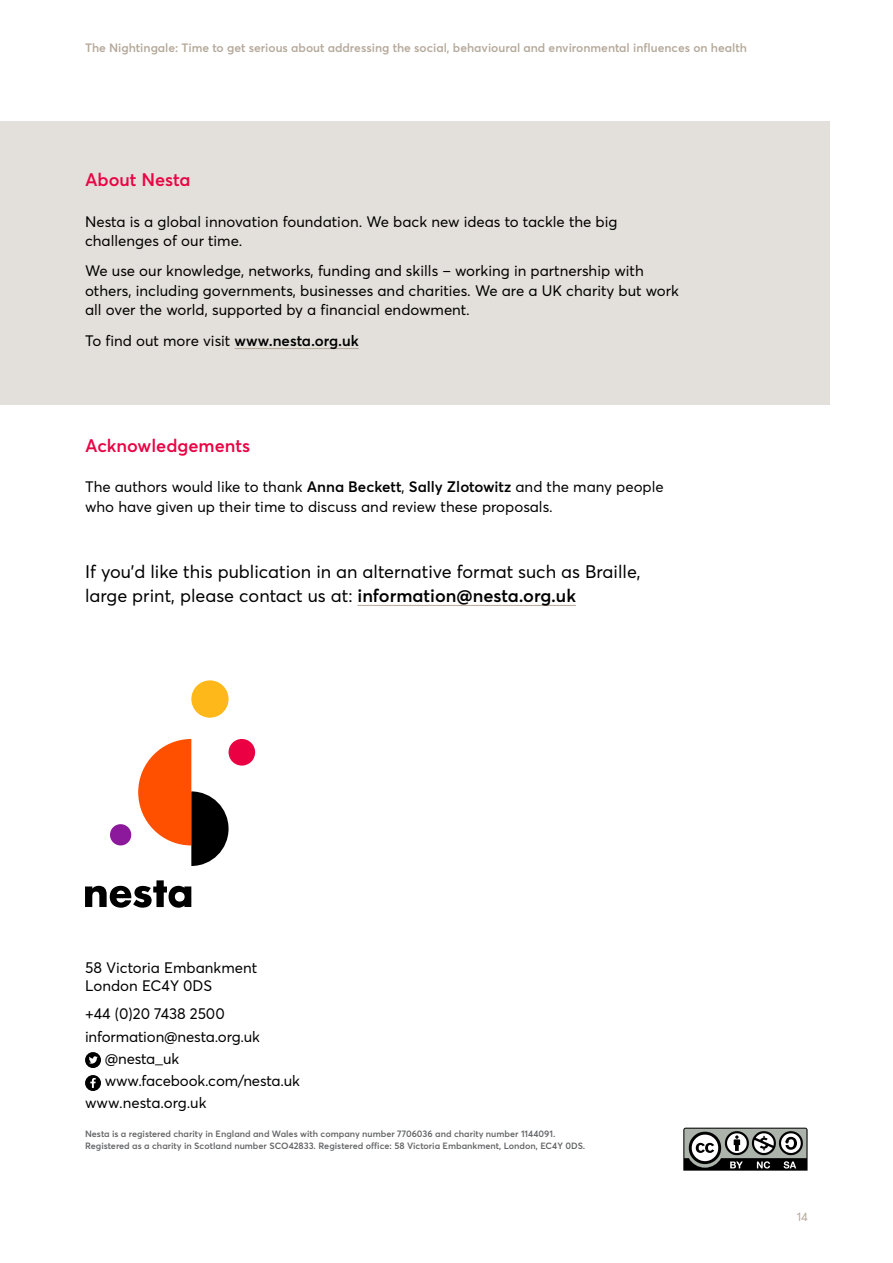
<style>
.page{position:relative;width:893px;height:1263px;background:#fff}
.page>*{position:absolute;margin:0;border:0;box-sizing:border-box;transform-origin:0 0}
.t1{font:18px/24px "Averta";color:#000}
.t2{font:600 18px "Averta";color:#e90445}
.t3{font:15.6px "Averta";letter-spacing:-.005em;color:#000;scale:.96 1}
.t4{font:15px/19.5px "Averta";color:#000}
.t5{font:600 12px "Averta";color:#b4a899}
.t6{font:12px "Averta";color:#b4a899}
.t7{font:600 9px/12px "Averta";color:#636466}
.s1{font-weight:600}
.s2{font-size:15.6px}
.s3{font-size:9.3px}
</style>
<div class="page">
<div style="left:0;top:121px;width:829px;height:284px;background:#e3dfda"></div>
<svg style="left:683px;top:1128px;width:124px;height:42px"></svg>
<div style="left:85px;top:1052px;width:16px;height:16px;background:#000;border-radius:50%"></div>
<svg style="left:89px;top:1056px;width:9px;height:8px"></svg>
<div style="left:85px;top:1075px;width:16px;height:16px;background:#000;border-radius:50%"></div>
<svg style="left:90px;top:1078px;width:6px;height:10px"></svg>
<hr style="left:235px;top:348px;width:124px;height:1px;background:#b4a899">
<hr style="left:357px;top:605px;width:219px;height:1px;background:#b4a899">
<div style="left:110px;top:824px;width:21px;height:21px;background:#8c189b;border-radius:50%"></div>
<div style="left:229px;top:739px;width:26px;height:26px;background:#ec0044;border-radius:50%"></div>
<div style="left:191px;top:680px;width:38px;height:38px;background:#ffb819;border-radius:50%"></div>
<svg style="left:138px;top:739px;width:91px;height:127px"></svg>
<svg style="left:85px;top:880px;width:106px;height:28px"></svg>
<p class="t5" style="left:85px;top:40px;width:663px">The Nightingale: Time to get serious about addressing the social, behavioural and environmental influences on health</p>
<p class="t2" style="left:85px;top:168px;width:107px">About Nesta</p>
<p class="t4" style="left:85px;top:212px;width:534px">Nesta is a global innovation foundation. We back new ideas to tackle the big challenges of our time.</p>
<p class="t4" style="left:85px;top:261px;width:595px">We use our knowledge, networks, funding and skills – working in partnership with others, including governments, businesses and charities. We are a UK charity but work all over the world, supported by a financial endowment.</p>
<p class="t4" style="left:85px;top:330px;width:275px">To find out more visit <span class="s1">www.nesta.org.uk</span></p>
<p class="t2" style="left:85px;top:434px;width:167px">Acknowledgements</p>
<p class="t4" style="left:85px;top:477px;width:580px">The authors would like to thank <span class="s1">Anna Beckett</span>, <span class="s1">Sally Zlotowitz</span> and the many people who have given up their time to discuss and review these proposals.</p>
<p class="t1" style="left:85px;top:560px;width:557px">If you’d like this publication in an alternative format such as Braille, large print, please contact us at: <span class="s1">information@nesta.org.uk</span></p>
<p class="t4" style="left:85px;top:958px;width:174px;line-height:18px"><span class="s2">58</span> Victoria Embankment<br>London EC<span class="s2">4</span>Y <span class="s2">0</span>DS</p>
<p class="t3" style="left:85px;top:1004px;width:147px">+44 (0)20 7438 2500</p>
<p class="t4" style="left:85px;top:1026px;width:176px">information@nesta.org.uk</p>
<p class="t4" style="left:105px;top:1049px;width:76px">@nesta_uk</p>
<p class="t4" style="left:105px;top:1071px;width:197px">www.facebook.com/nesta.uk</p>
<p class="t4" style="left:85px;top:1093px;width:123px">www.nesta.org.uk</p>
<p class="t7" style="left:85px;top:1128px;width:502px">Nesta is a registered charity in England and Wales with company number <span class="s3">7706036</span> and charity number <span class="s3">1144091</span>.<br>Registered as a charity in Scotland number SCO<span class="s3">42833</span>. Registered office: <span class="s3">58</span> Victoria Embankment, London, EC<span class="s3">4</span>Y <span class="s3">0</span>DS.</p>
<p class="t6" style="left:797px;top:1209px;width:13px">14</p>
</div>
